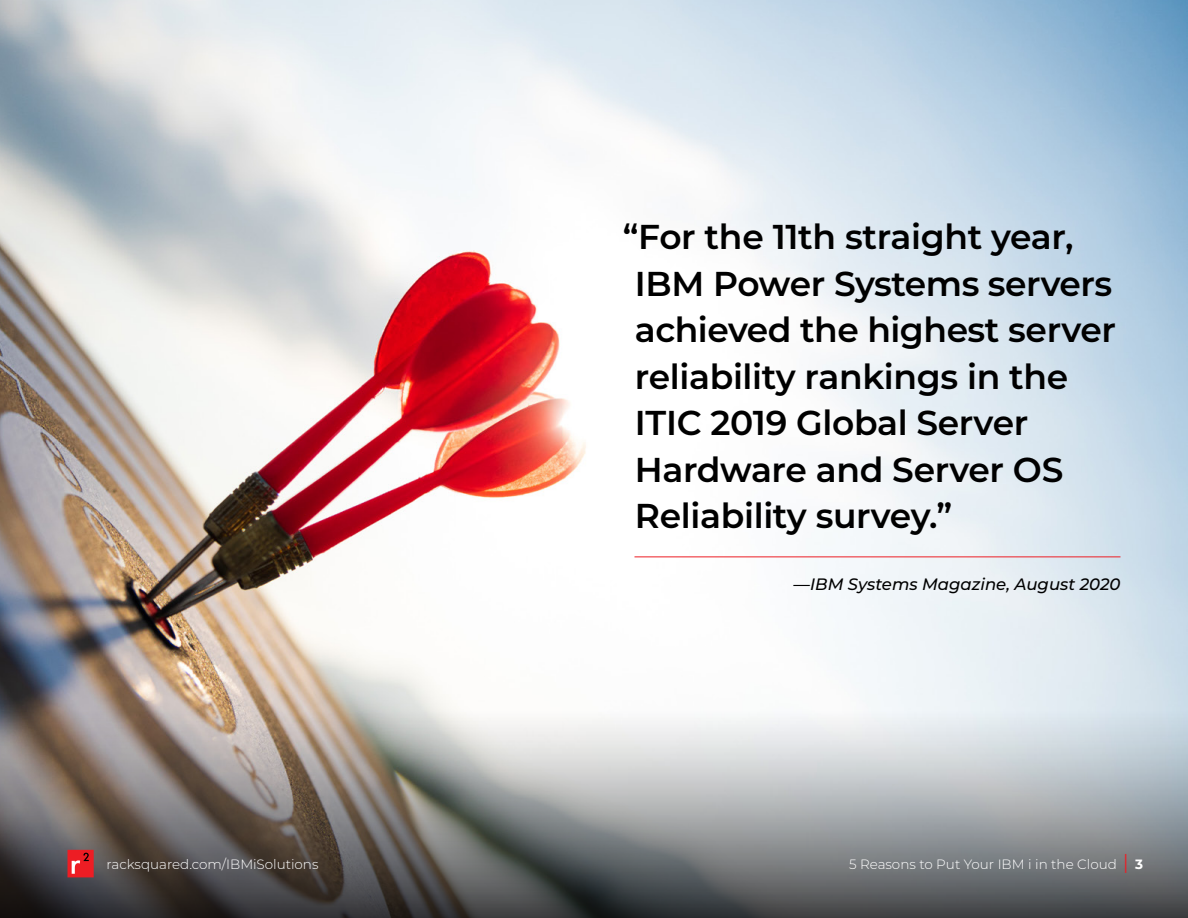
<style>
.page{position:relative;width:1188px;height:918px;background:#fff}
.page>*{position:absolute;margin:0;border:0;box-sizing:border-box;transform-origin:0 0}
.t1{font:600 34.5px/46.5px "Montserrat";letter-spacing:-.01em;color:#000}
.t2{font:italic 500 16.5px "Montserrat";color:#000}
.t3{font:300 13.5px "Montserrat";color:#fff}
.s1{font-weight:500;font-size:20.25px;color:#ed1d24}
.s2{font-weight:700}
</style>
<div class="page">
<img style="left:0;top:0;width:1188px;height:638px">
<svg style="left:0;top:638px;width:1188px;height:280px;background:#9f9e9e"></svg>
<div style="left:68px;top:850px;width:26px;height:27px;background:#ed1d24;border:4px solid #ed1d24"></div>
<svg style="left:72px;top:853px;width:17px;height:21px"></svg>
<hr style="left:634px;top:556px;width:486px;height:1px;background:#ed1d24">
<p class="t1" style="left:635px;top:212px;width:483px;text-indent:-12px">“For the 11th straight year,<br>IBM Power Systems servers achieved the highest server reliability rankings in the<br>ITIC 2019 Global Server<br>Hardware and Server OS<br>Reliability survey.”</p>
<p class="t2" style="left:794px;top:572px;width:328px">—IBM Systems Magazine, August 2020</p>
<p class="t3" style="left:106px;top:855px;width:214px">racksquared.com/IBMiSolutions</p>
<p class="t3" style="left:849px;top:855px;width:296px">5 Reasons to Put Your IBM i in the Cloud <span class="s1">|</span> <span class="s2">3</span></p>
</div>
